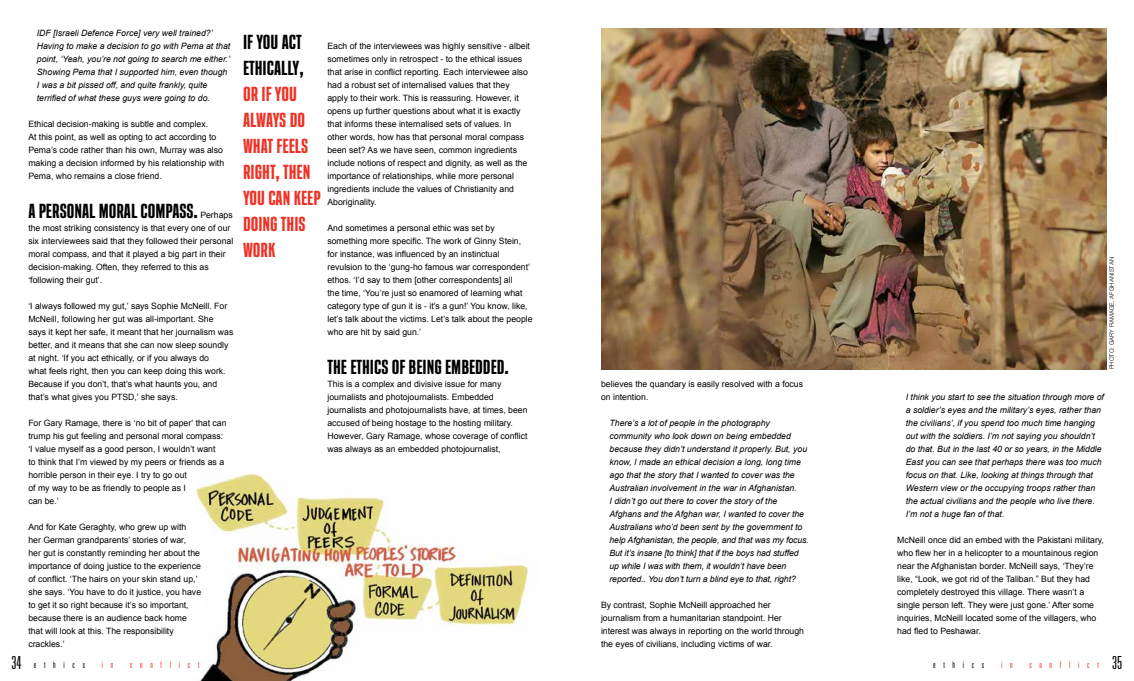
<style>
.page{position:relative;width:1134px;height:681px;background:#fff}
.page>*{position:absolute;margin:0;border:0;box-sizing:border-box;transform-origin:0 0}
.t1{font:800 condensed 18.7px/26px "HK Compression";color:#000}
.t2{font:800 condensed 18.7px/26px "HK Compression";color:#ee3124}
.t3{font:300 ultra-condensed 9px "Univers";letter-spacing:.86em;color:#ee3124}
.t4{font:300 ultra-condensed 9px "Univers";letter-spacing:.86em;color:#000}
.t5{font:8.7px/13px "Arial";color:#000}
.t6{font:italic 8.7px/13px "Arial";color:#000}
.t7{font:300 6px "Helvetica";color:#000}
.s1{font-family:"Arial";font-weight:400;font-stretch:normal;font-size:8.7px}
.s2{font-size:18px}
.s3{font-size:18px;color:#000}
</style>
<div class="page">
<img style="left:196px;top:474px;width:332px;height:206px">
<img style="left:601px;top:28px;width:505px;height:341px">
<p class="t6" style="left:37px;top:26px;width:195px">IDF [Israeli Defence Force] very well trained?’ Having to make a decision to go with Pema at that point, ‘Yeah, you’re not going to search me either.’ Showing Pema that I supported him, even though I was a bit pissed off, and quite frankly, quite terrified of what these guys were going to do.</p>
<p class="t5" style="left:28px;top:117px;width:197px">Ethical decision-making is subtle and complex.<br>At this point, as well as opting to act according to Pema’s code rather than his own, Murray was also making a decision informed by his relationship with Pema, who remains a close friend.</p>
<h1 class="t1" style="left:28px;top:197px;width:206px">A PERSONAL MORAL COMPASS. <span class="s1">Perhaps</span></h1>
<p class="t5" style="left:28px;top:221px;width:206px">the most striking consistency is that every one of our six interviewees said that they followed their personal moral compass, and that it played a big part in their decision-making. Often, they referred to this as ‘following their gut’.</p>
<p class="t5" style="left:28px;top:299px;width:206px">‘I always followed my gut,’ says Sophie McNeill. For McNeill, following her gut was all-important. She says it kept her safe, it meant that her journalism was better, and it means that she can now sleep soundly at night. ‘If you act ethically, or if you always do<br>what feels right, then you can keep doing this work.<br>Because if you don’t, that’s what haunts you, and that’s what gives you PTSD,’ she says.</p>
<p class="t5" style="left:28px;top:416px;width:200px">For Gary Ramage, there is ‘no bit of paper’ that can trump his gut feeling and personal moral compass: ‘I value myself as a good person, I wouldn’t want<br>to think that I’m viewed by my peers or friends as a horrible person in their eye. I try to go out<br>of my way to be as friendly to people as I<br>can be.’</p>
<p class="t5" style="left:28px;top:520px;width:174px">And for Kate Geraghty, who grew up with<br>her German grandparents’ stories of war,<br>her gut is constantly reminding her about the importance of doing justice to the experience of conflict. ‘The hairs on your skin stand up,’ she says. ‘You have to do it justice, you have to get it so right because it’s so important, because there is an audience back home that will look at this. The responsibility crackles.’</p>
<h1 class="t1" style="left:243px;top:28px;width:62px">IF YOU ACT<br>ETHICALLY,</h1>
<h1 class="t2" style="left:243px;top:80px;width:79px">OR IF YOU<br>ALWAYS DO<br>WHAT FEELS<br>RIGHT, THEN<br>YOU CAN KEEP<br>DOING THIS<br>WORK</h1>
<p class="t5" style="left:327px;top:39px;width:204px">Each of the interviewees was highly sensitive - albeit sometimes only in retrospect - to the ethical issues that arise in conflict reporting. Each interviewee also had a robust set of internalised values that they apply to their work. This is reassuring. However, it opens up further questions about what it is exactly that informs these internalised sets of values. In other words, how has that personal moral compass been set? As we have seen, common ingredients include notions of respect and dignity, as well as the importance of relationships, while more personal ingredients include the values of Christianity and Aboriginality.</p>
<p class="t5" style="left:327px;top:221px;width:207px">And sometimes a personal ethic was set by something more specific. The work of Ginny Stein, for instance, was influenced by an instinctual revulsion to the ‘gung-ho famous war correspondent’ ethos. ‘I’d say to them [other correspondents] all<br>the time, ‘You’re just so enamored of learning what category type of gun it is - it’s a gun!’ You know, like, let’s talk about the victims. Let’s talk about the people who are hit by said gun.’</p>
<h1 class="t1" style="left:327px;top:353px;width:183px">THE ETHICS OF BEING EMBEDDED.</h1>
<p class="t5" style="left:327px;top:377px;width:202px">This is a complex and divisive issue for many journalists and photojournalists. Embedded journalists and photojournalists have, at times, been accused of being hostage to the hosting military.<br>However, Gary Ramage, whose coverage of conflict was always as an embedded photojournalist,</p>
<p class="t5" style="left:601px;top:377px;width:204px">believes the quandary is easily resolved with a focus on intention.</p>
<p class="t6" style="left:609px;top:416px;width:201px">There’s a lot of people in the photography community who look down on being embedded because they didn’t understand it properly. But, you know, I made an ethical decision a long, long time ago that the story that I wanted to cover was the Australian involvement in the war in Afghanistan.<br>I didn’t go out there to cover the story of the Afghans and the Afghan war, I wanted to cover the Australians who’d been sent by the government to help Afghanistan, the people, and that was my focus.<br>But it’s insane [to think] that if the boys had stuffed up while I was with them, it wouldn’t have been reported.. You don’t turn a blind eye to that, right?</p>
<p class="t5" style="left:601px;top:598px;width:205px">By contrast, Sophie McNeill approached her journalism from a humanitarian standpoint. Her interest was always in reporting on the world through the eyes of civilians, including victims of war.</p>
<p class="t7" style="left:1107px;top:369px;width:114px;rotate:-90deg">PHOTO: GARY RAMAGE, AFGHANISTAN</p>
<p class="t6" style="left:906px;top:390px;width:200px">I think you start to see the situation through more of a soldier’s eyes and the military’s eyes, rather than the civilians’, if you spend too much time hanging out with the soldiers. I’m not saying you shouldn’t do that. But in the last 40 or so years, in the Middle East you can see that perhaps there was too much focus on that. Like, looking at things through that Western view or the occupying troops rather than the actual civilians and the people who live there.<br>I’m not a huge fan of that.</p>
<p class="t5" style="left:897px;top:533px;width:208px">McNeill once did an embed with the Pakistani military, who flew her in a helicopter to a mountainous region near the Afghanistan border. McNeill says, ‘They’re like, “Look, we got rid of the Taliban.” But they had completely destroyed this village. There wasn’t a single person left. They were just gone.’ After some inquiries, McNeill located some of the villagers, who had fled to Peshawar.</p>
<p class="t4" style="left:12px;top:659px;width:75px"><span class="s2">34</span> ethics</p>
<p class="t3" style="left:102px;top:659px;width:13px">i n</p>
<p class="t3" style="left:130px;top:659px;width:71px">conflict</p>
<p class="t4" style="left:933px;top:659px;width:53px">ethics</p>
<p class="t3" style="left:1001px;top:659px;width:13px">i n</p>
<p class="t3" style="left:1029px;top:659px;width:94px">conflict <span class="s3">35</span></p>
</div>
